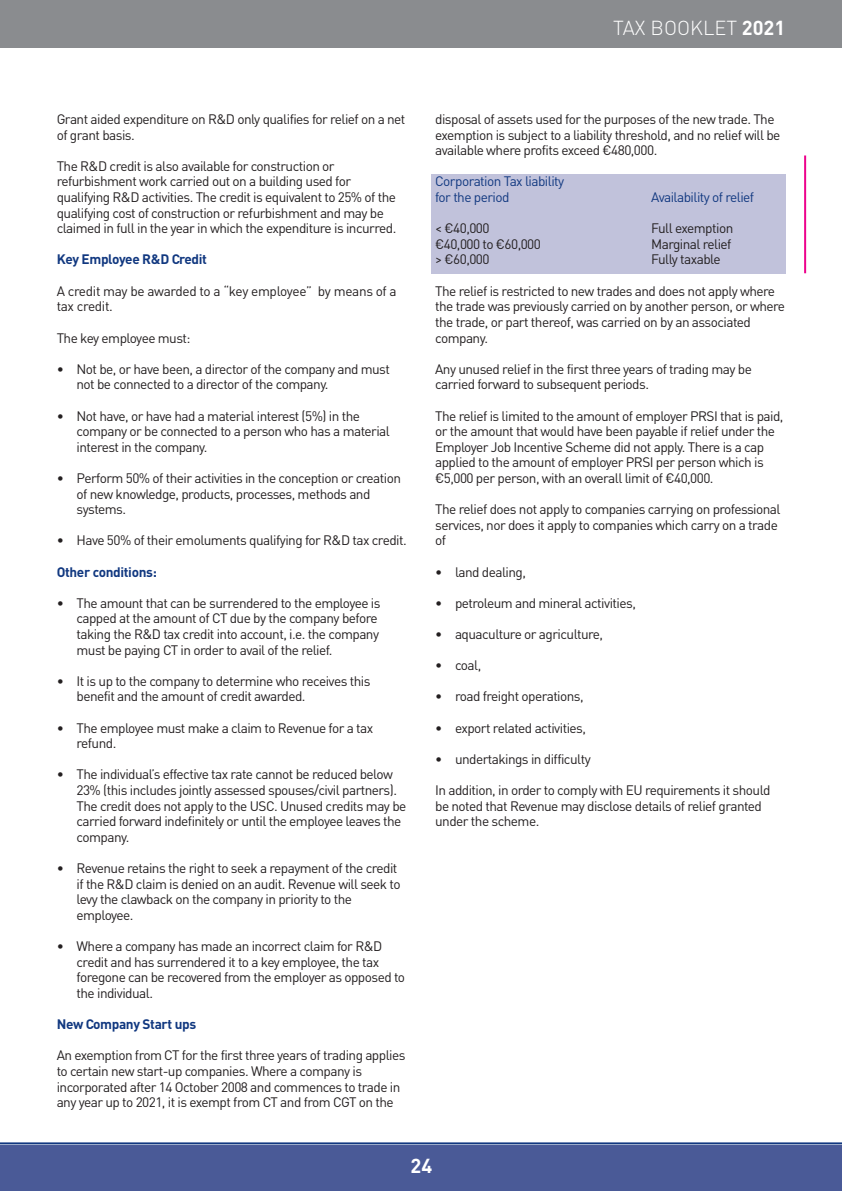
<style>
.page{position:relative;width:842px;height:1191px;background:#fff}
.page>*{position:absolute;margin:0;border:0;box-sizing:border-box;transform-origin:0 0}
.t1{font:300 20px "DIN";color:#fff}
.t2{font:700 20px "DIN";color:#fff}
.t3{font:13.6px/15.6px "DIN";letter-spacing:-.04em;color:#231f20}
.t4{font:13.6px/15.6px "DIN";letter-spacing:-.04em;color:#113880}
.t5{font:700 13.6px "DIN";letter-spacing:-.025em;color:#113880}
.s1{font-weight:700}
</style>
<div class="page">
<div style="left:431px;top:174px;width:354px;height:99px;background:#c1c2db"></div>
<hr style="left:0;top:1142px;width:842px;height:2px;background:#113880">
<div style="left:0;top:0;width:842px;height:47px;background:#8a8c8f"></div>
<div style="left:0;top:1145px;width:842px;height:46px;background:#4a5a97"></div>
<hr style="left:804px;top:155px;width:2px;height:118px;background:#ed028c">
<p class="t1" style="left:613px;top:21px;width:174px">TAX BOOKLET <span class="s1">2021</span></p>
<p class="t3" style="left:57px;top:113px;width:350px">Grant aided expenditure on R&amp;D only qualifies for relief on a net of grant basis.</p>
<p class="t3" style="left:57px;top:160px;width:341px">The R&amp;D credit is also available for construction or refurbishment work carried out on a building used for qualifying R&amp;D activities. The credit is equivalent to 25% of the qualifying cost of construction or refurbishment and may be claimed in full in the year in which the expenditure is incurred.</p>
<p class="t5" style="left:57px;top:255px;width:152px">Key Employee R&amp;D Credit</p>
<p class="t3" style="left:57px;top:284px;width:342px">A credit may be awarded to a “key employee” by means of a tax credit.</p>
<p class="t3" style="left:57px;top:331px;width:135px">The key employee must:</p>
<p class="t3" style="left:77px;top:362px;width:315px;text-indent:-20px">• Not be, or have been, a director of the company and must not be connected to a director of the company.</p>
<p class="t3" style="left:77px;top:409px;width:315px;text-indent:-20px">• Not have, or have had a material interest (5%) in the company or be connected to a person who has a material interest in the company.</p>
<p class="t3" style="left:77px;top:472px;width:326px;text-indent:-20px">• Perform 50% of their activities in the conception or creation of new knowledge, products, processes, methods and systems.</p>
<p class="t3" style="left:57px;top:534px;width:352px">• Have 50% of their emoluments qualifying for R&amp;D tax credit.</p>
<p class="t5" style="left:57px;top:567px;width:102px">Other conditions:</p>
<p class="t3" style="left:77px;top:596px;width:306px;text-indent:-20px">• The amount that can be surrendered to the employee is capped at the amount of CT due by the company before taking the R&amp;D tax credit into account, i.e. the company must be paying CT in order to avail of the relief.</p>
<p class="t3" style="left:77px;top:674px;width:295px;text-indent:-20px">• It is up to the company to determine who receives this benefit and the amount of credit awarded.</p>
<p class="t3" style="left:77px;top:721px;width:298px;text-indent:-20px">• The employee must make a claim to Revenue for a tax refund.</p>
<p class="t3" style="left:77px;top:768px;width:331px;text-indent:-20px">• The individual’s effective tax rate cannot be reduced below 23% (this includes jointly assessed spouses/civil partners).<br>The credit does not apply to the USC. Unused credits may be carried forward indefinitely or until the employee leaves the company.</p>
<p class="t3" style="left:77px;top:862px;width:326px;text-indent:-20px">• Revenue retains the right to seek a repayment of the credit if the R&amp;D claim is denied on an audit. Revenue will seek to levy the clawback on the company in priority to the employee.</p>
<p class="t3" style="left:77px;top:940px;width:330px;text-indent:-20px">• Where a company has made an incorrect claim for R&amp;D credit and has surrendered it to a key employee, the tax foregone can be recovered from the employer as opposed to the individual.</p>
<p class="t5" style="left:57px;top:1019px;width:141px">New Company Start ups</p>
<p class="t3" style="left:57px;top:1049px;width:350px">An exemption from CT for the first three years of trading applies to certain new start-up companies. Where a company is incorporated after 14 October 2008 and commences to trade in any year up to 2021, it is exempt from CT and from CGT on the</p>
<p class="t3" style="left:435px;top:113px;width:347px">disposal of assets used for the purposes of the new trade. The exemption is subject to a liability threshold, and no relief will be available where profits exceed €480,000.</p>
<p class="t4" style="left:435px;top:175px;width:131px">Corporation Tax liability for the period</p>
<p class="t4" style="left:651px;top:191px;width:104px">Availability of relief</p>
<p class="t3" style="left:435px;top:222px;width:56px">&lt; €40,000</p>
<p class="t3" style="left:651px;top:222px;width:84px">Full exemption</p>
<p class="t3" style="left:435px;top:238px;width:107px">€40,000 to €60,000</p>
<p class="t3" style="left:651px;top:238px;width:82px">Marginal relief</p>
<p class="t3" style="left:435px;top:253px;width:56px">&gt; €60,000</p>
<p class="t3" style="left:651px;top:253px;width:71px">Fully taxable</p>
<p class="t3" style="left:435px;top:284px;width:351px">The relief is restricted to new trades and does not apply where the trade was previously carried on by another person, or where the trade, or part thereof, was carried on by an associated company.</p>
<p class="t3" style="left:435px;top:362px;width:318px">Any unused relief in the first three years of trading may be carried forward to subsequent periods.</p>
<p class="t3" style="left:435px;top:409px;width:350px">The relief is limited to the amount of employer PRSI that is paid, or the amount that would have been payable if relief under the Employer Job Incentive Scheme did not apply. There is a cap applied to the amount of employer PRSI per person which is €5,000 per person, with an overall limit of €40,000.</p>
<p class="t3" style="left:435px;top:503px;width:347px">The relief does not apply to companies carrying on professional services, nor does it apply to companies which carry on a trade of</p>
<p class="t3" style="left:435px;top:565px;width:92px">• land dealing,</p>
<p class="t3" style="left:435px;top:596px;width:202px">• petroleum and mineral activities,</p>
<p class="t3" style="left:435px;top:628px;width:170px">• aquaculture or agriculture,</p>
<p class="t3" style="left:435px;top:659px;width:48px">• coal,</p>
<p class="t3" style="left:435px;top:690px;width:150px">• road freight operations,</p>
<p class="t3" style="left:435px;top:721px;width:152px">• export related activities,</p>
<p class="t3" style="left:435px;top:752px;width:157px">• undertakings in difficulty</p>
<p class="t3" style="left:435px;top:784px;width:337px">In addition, in order to comply with EU requirements it should be noted that Revenue may disclose details of relief granted under the scheme.</p>
<p class="t2" style="left:410px;top:1159px;width:23px">24</p>
</div>
